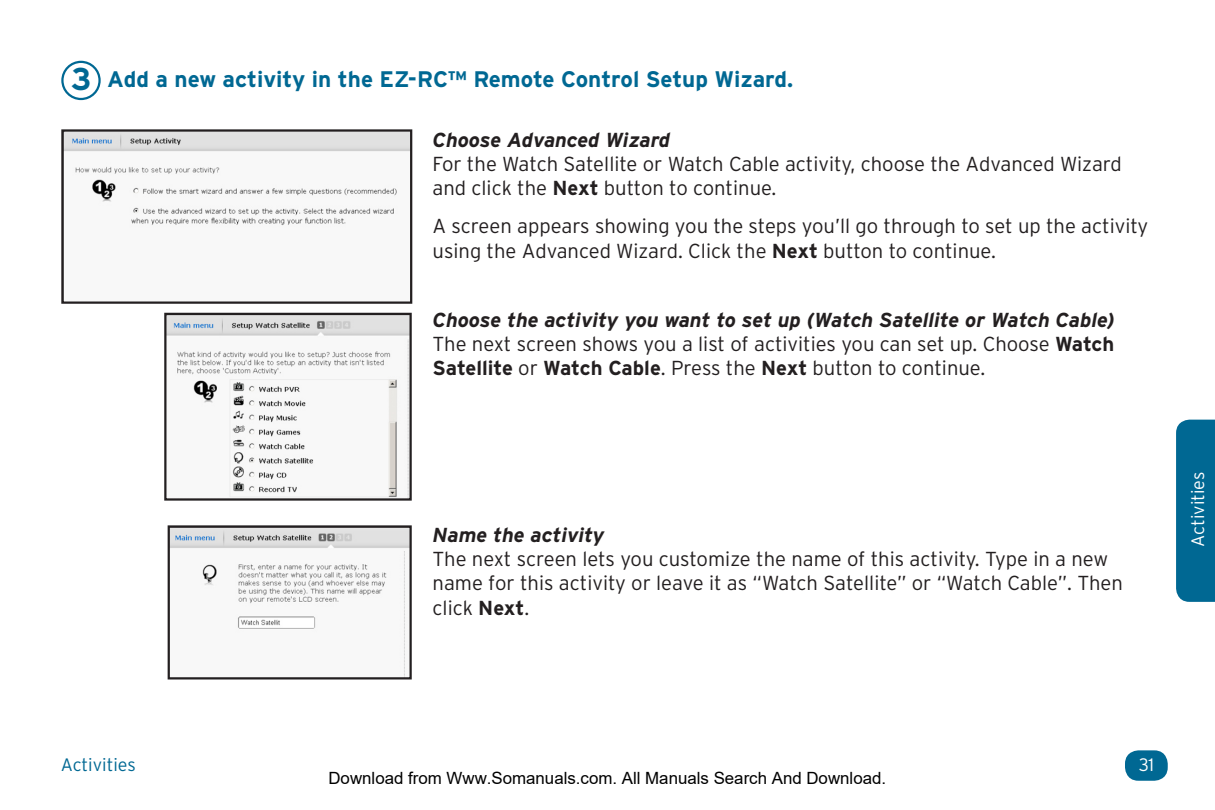
<style>
.page{position:relative;width:1215px;height:810px;background:#fff}
.page>*{position:absolute;margin:0;border:0;box-sizing:border-box;transform-origin:0 0}
.t1{font:700 22.5px "Interstate";color:#006893}
.t2{font:300 20.25px/24.3px "Interstate";color:#231f20}
.t3{font:italic 700 20.25px "Interstate";color:#231f20}
.t4{font:300 18px "Interstate";color:#fff}
.t5{font:300 18px "Interstate";color:#006893}
.t6{font:16.88px "Arial";color:#000}
.s1{font-size:31.5px}
.s2{font-weight:700}
.s3{font-weight:700;font-style:italic}
</style>
<div class="page">
<div style="left:1125px;top:750px;width:43px;height:31px;background:#006893;border-radius:14px"></div>
<div style="left:1176px;top:420px;width:39px;height:182px;background:#006893"></div>
<img style="left:64px;top:132px;width:345px;height:94px">
<div style="left:61px;top:129px;width:351px;height:175px;border:2px solid #231f20"></div>
<div style="left:61px;top:61px;width:40px;height:39px;border:2px solid #006893;border-radius:50%"></div>
<img style="left:167px;top:316px;width:242px;height:182px">
<div style="left:164px;top:313px;width:248px;height:188px;border:2px solid #231f20"></div>
<img style="left:171px;top:528px;width:238px;height:149px">
<div style="left:168px;top:525px;width:244px;height:155px;border:2px solid #231f20"></div>
<p class="t1" style="left:71px;top:66px;width:724px"><span class="s1">3</span> Add a new activity in the EZ-RC™ Remote Control Setup Wizard.</p>
<p class="t3" style="left:433px;top:128px;width:239px">Choose Advanced Wizard</p>
<p class="t2" style="left:433px;top:152px;width:691px">For the Watch Satellite or Watch Cable activity, choose the Advanced Wizard and click the <span class="s2">Next</span> button to continue.</p>
<p class="t2" style="left:433px;top:214px;width:717px">A screen appears showing you the steps you’ll go through to set up the activity using the Advanced Wizard. Click the <span class="s2">Next</span> button to continue.</p>
<p class="t2" style="left:433px;top:307px;width:684px;text-align:justify"><span class="s3">Choose the activity you want to set up (Watch Satellite or Watch Cable)<br></span>The next screen shows you a list of activities you can set up. Choose <span class="s2">Watch Satellite</span> or <span class="s2">Watch Cable</span>. Press the <span class="s2">Next</span> button to continue.</p>
<p class="t3" style="left:433px;top:523px;width:173px">Name the activity</p>
<p class="t2" style="left:433px;top:547px;width:692px">The next screen lets you customize the name of this activity. Type in a new name for this activity or leave it as “Watch Satellite” or “Watch Cable”. Then click <span class="s2">Next</span>.</p>
<p class="t4" style="left:1188px;top:547px;width:77px;rotate:-90deg">Activities</p>
<p class="t5" style="left:61px;top:754px;width:77px">Activities</p>
<p class="t4" style="left:1139px;top:754px;width:17px">31</p>
<p class="t6" style="left:328px;top:769px;width:559px">Download from Www.Somanuals.com. All Manuals Search And Download.</p>
</div>
